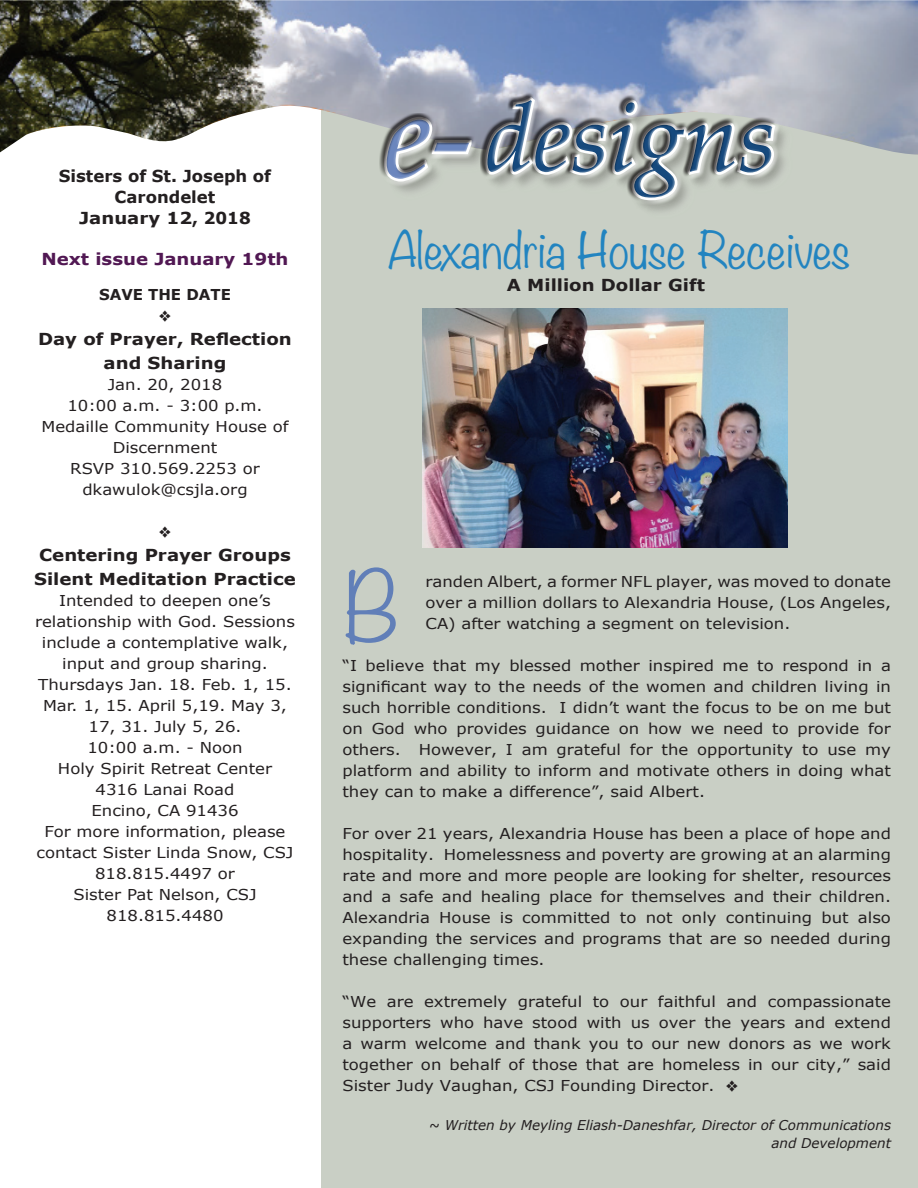
<style>
.page{position:relative;width:918px;height:1188px;background:#fff}
.page>*{position:absolute;margin:0;border:0;box-sizing:border-box;transform-origin:0 0}
.t1{font:italic 97.2px "Palatino";color:#16497d}
.t2{font:300 88.05px "Noteworthy";color:#617fb8}
.t3{font:300 45px "Noteworthy";color:#2284c0}
.t4{font:700 16.5px/24px "Verdana";color:#231f20;text-align:center;scale:1.1 1}
.t5{font:700 16.5px/21px "Verdana";color:#231f20;text-align:center}
.t6{font:700 16.5px "Verdana";color:#511853;scale:1.1 1}
.t7{font:15px/21px "Verdana";color:#231f20;text-align:justify;scale:1.1 1}
.t8{font:700 15px "Verdana";color:#231f20}
.t9{font:italic 13.5px/18px "Verdana";color:#231f20;text-align:right}
.s1{font-size:121.5px;color:#6b86bd}
</style>
<div class="page">
<div style="left:321px;top:100px;width:597px;height:1088px;background:#c9cfc5"></div>
<img style="left:0;top:0;width:918px;height:155px">
<div style="left:383px;top:123px;width:108px;height:78px;background:#fff;opacity:.75"></div>
<div style="left:380px;top:113px;width:107px;height:73px;background:#231f20;opacity:.75"></div>
<div style="left:488px;top:94px;width:307px;height:126px;background:#fff;opacity:.75"></div>
<div style="left:480px;top:93px;width:306px;height:119px;background:#231f20;opacity:.75"></div>
<img style="left:422px;top:308px;width:366px;height:240px">
<p class="t5" style="left:59px;top:166px;width:214px">Sisters of St. Joseph of<br>Carondelet<br>January 12, 2018</p>
<p class="t6" style="left:41px;top:248px;width:226px">Next issue January 19th</p>
<p class="t8" style="left:99px;top:284px;width:133px">SAVE THE DATE</p>
<p class="t4" style="left:38px;top:327px;width:232px">Day of Prayer, Reflection and Sharing</p>
<p class="t7" style="left:41px;top:374px;width:226px;text-align:center">Jan. 20, 2018<br>10:00 a.m. - 3:00 p.m.<br>Medaille Community House of<br>Discernment<br>RSVP 310.569.2253 or dkawulok@csjla.org</p>
<p class="t4" style="left:34px;top:543px;width:239px">Centering Prayer Groups<br>Silent Meditation Practice</p>
<p class="t7" style="left:35px;top:590px;width:238px;text-align:center">Intended to deepen one’s relationship with God. Sessions include a contemplative walk, input and group sharing.<br>Thursdays Jan. 18. Feb. 1, 15.<br>Mar. 1, 15. April 5,19. May 3,<br>17, 31. July 5, 26.<br>10:00 a.m. - Noon<br>Holy Spirit Retreat Center<br>4316 Lanai Road<br>Encino, CA 91436<br>For more information, please contact Sister Linda Snow, CSJ<br>818.815.4497 or<br>Sister Pat Nelson, CSJ<br>818.815.4480</p>
<h1 class="t1" style="left:384px;top:56px;width:394px"><span class="s1">e-</span> designs</h1>
<h3 class="t3" style="left:388px;top:210px;width:464px">Alexandria House Receives</h3>
<p class="t4" style="left:507px;top:273px;width:182px">A Million Dollar Gift</p>
<h2 class="t2" style="left:343px;top:531px;width:57px">B</h2>
<p class="t7" style="left:426px;top:571px;width:425px">randen Albert, a former NFL player, was moved to donate over a million dollars to Alexandria House, (Los Angeles, CA) after watching a segment on television.</p>
<p class="t7" style="left:342px;top:655px;width:500px">“I believe that my blessed mother inspired me to respond in a significant way to the needs of the women and children living in such horrible conditions. I didn’t want the focus to be on me but on God who provides guidance on how we need to provide for others. However, I am grateful for the opportunity to use my platform and ability to inform and motivate others in doing what they can to make a difference”, said Albert.</p>
<p class="t7" style="left:342px;top:823px;width:500px">For over 21 years, Alexandria House has been a place of hope and hospitality. Homelessness and poverty are growing at an alarming rate and more and more people are looking for shelter, resources and a safe and healing place for themselves and their children.<br>Alexandria House is committed to not only continuing but also expanding the services and programs that are so needed during these challenging times.</p>
<p class="t7" style="left:342px;top:991px;width:500px">“We are extremely grateful to our faithful and compassionate supporters who have stood with us over the years and extend a warm welcome and thank you to our new donors as we work together on behalf of those that are homeless in our city,” said Sister Judy Vaughan, CSJ Founding Director. ❖</p>
<p class="t9" style="left:429px;top:1116px;width:464px">~ Written by Meyling Eliash-Daneshfar, Director of Communications and Development</p>
</div>
